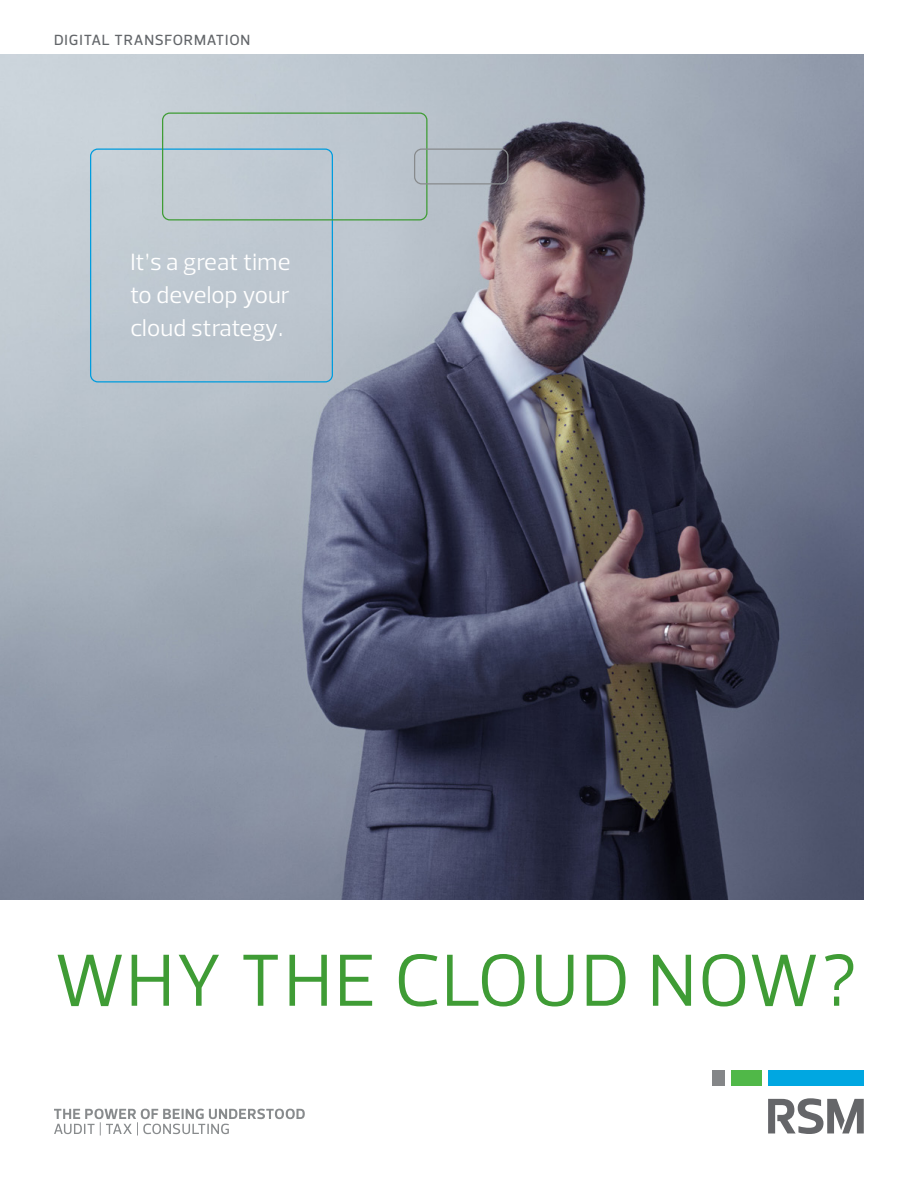
<style>
.page{position:relative;width:918px;height:1188px;background:#fff}
.page>*{position:absolute;margin:0;border:0;box-sizing:border-box;transform-origin:0 0}
.t1{font:75px "Prelo";letter-spacing:.02em;color:#3f9c35}
.t2{font:24px/33px "Prelo";letter-spacing:.01em;color:#fff;text-align:justify}
.t3{font:500 15px "Prelo";letter-spacing:.05em;color:#63666a}
</style>
<div class="page">
<svg style="left:54px;top:1109px;width:251px;height:26px"></svg>
<div style="left:768px;top:1070px;width:96px;height:16px;background:#00a7e1"></div>
<div style="left:712px;top:1070px;width:12px;height:16px;background:#848688"></div>
<div style="left:731px;top:1070px;width:30px;height:16px;background:#50b848"></div>
<svg style="left:768px;top:1098px;width:96px;height:36px"></svg>
<img style="left:0;top:54px;width:864px;height:846px">
<div style="left:90px;top:148px;width:243px;height:234px;border:1px solid #009cde;border-radius:7px"></div>
<div style="left:162px;top:112px;width:266px;height:108px;border:1px solid #3f9c35;border-radius:7px"></div>
<div style="left:414px;top:148px;width:95px;height:36px;border:1px solid #888b8d;border-radius:7px"></div>
<p class="t3" style="left:54px;top:31px;width:198px">DIGITAL TRANSFORMATION</p>
<p class="t2" style="left:130px;top:246px;width:161px">It’s a great time to develop your cloud strategy.</p>
<h1 class="t1" style="left:55px;top:935px;width:804px">WHY THE CLOUD NOW?</h1>
</div>
